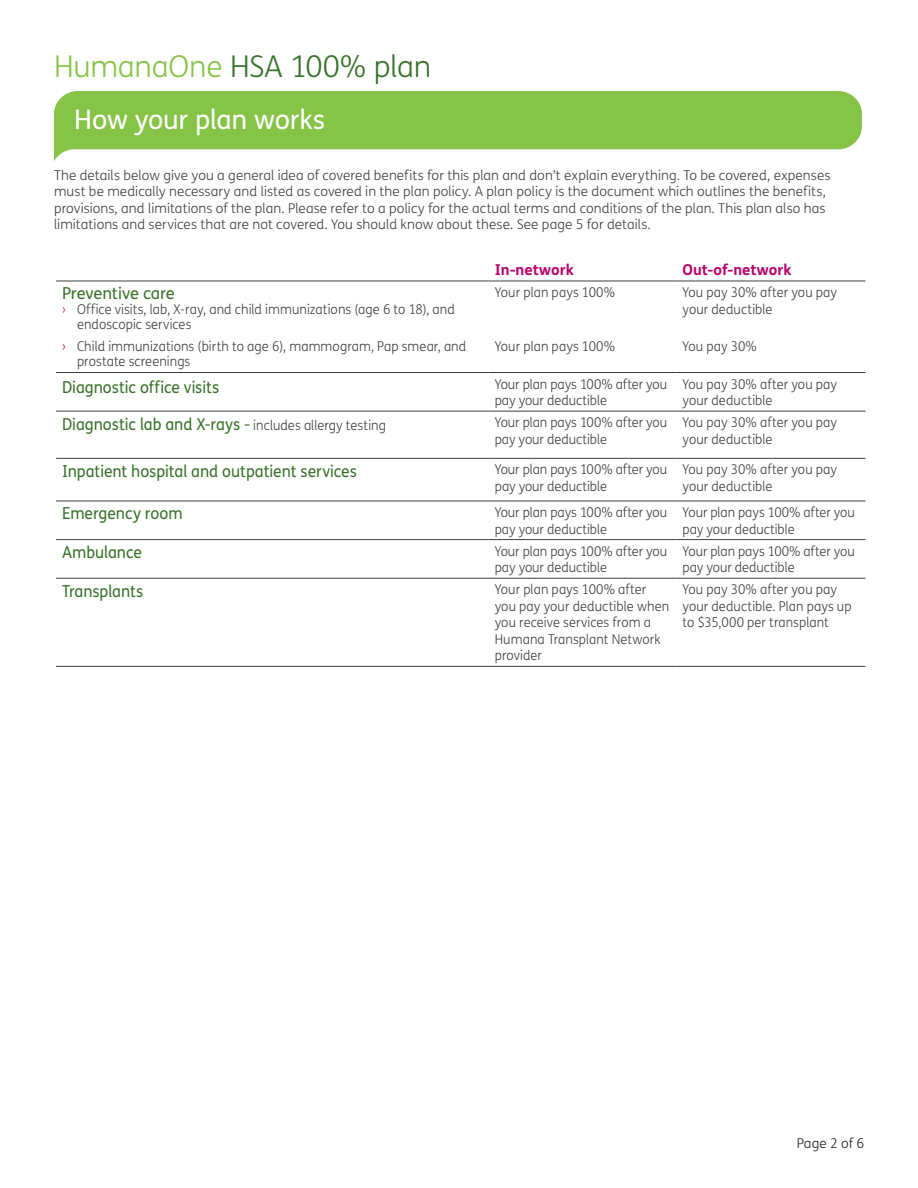
<style>
.page{position:relative;width:918px;height:1188px;background:#fff}
.page>*{position:absolute;margin:0;border:0;box-sizing:border-box;transform-origin:0 0}
.t1{font:300 30px "FS Humana";letter-spacing:-.01em;color:#387129}
.t2{font:27px "FS Humana";letter-spacing:-.01em;color:#fff}
.t3{font:16.5px "FS Humana";letter-spacing:-.005em;color:#387129;scale:.95 1}
.t4{font:16.5px "FS Humana";letter-spacing:-.005em;color:#387129}
.t5{font:700 15px "FS Humana";letter-spacing:.005em;color:#b7046c}
.t6{font:300 13.5px/16.5px "FS Humana";letter-spacing:.005em;color:#3e3e3f;scale:.95 1}
.t7{font:300 13.5px/16.5px "FS Humana";letter-spacing:.005em;color:#3e3e3f}
.t8{font:300 13.5px "FS Humana";letter-spacing:.005em;color:#231f20}
.s1{color:#85c447}
.s2{color:#b7046c}
.s3{font-weight:300;font-size:13.5px;color:#3e3e3f}
</style>
<div class="page">
<svg style="left:54px;top:91px;width:808px;height:70px;fill:#85c447"></svg>
<hr style="left:56px;top:458px;width:433px;height:1px;background:#3e3e3f">
<hr style="left:489px;top:458px;width:187px;height:1px;background:#3e3e3f">
<hr style="left:676px;top:458px;width:189px;height:1px;background:#3e3e3f">
<hr style="left:56px;top:501px;width:433px;height:1px;background:#3e3e3f">
<hr style="left:489px;top:501px;width:187px;height:1px;background:#3e3e3f">
<hr style="left:676px;top:501px;width:189px;height:1px;background:#3e3e3f">
<hr style="left:56px;top:539px;width:433px;height:1px;background:#3e3e3f">
<hr style="left:489px;top:539px;width:187px;height:1px;background:#3e3e3f">
<hr style="left:676px;top:539px;width:189px;height:1px;background:#3e3e3f">
<hr style="left:56px;top:578px;width:433px;height:1px;background:#3e3e3f">
<hr style="left:489px;top:578px;width:187px;height:1px;background:#3e3e3f">
<hr style="left:676px;top:578px;width:189px;height:1px;background:#3e3e3f">
<hr style="left:56px;top:666px;width:433px;height:1px;background:#3e3e3f">
<hr style="left:489px;top:666px;width:187px;height:1px;background:#3e3e3f">
<hr style="left:676px;top:666px;width:189px;height:1px;background:#3e3e3f">
<hr style="left:56px;top:281px;width:433px;height:1px;background:#3e3e3f">
<hr style="left:56px;top:372px;width:433px;height:1px;background:#3e3e3f">
<hr style="left:489px;top:281px;width:187px;height:1px;background:#3e3e3f">
<hr style="left:676px;top:281px;width:189px;height:1px;background:#3e3e3f">
<hr style="left:489px;top:372px;width:187px;height:1px;background:#3e3e3f">
<hr style="left:676px;top:372px;width:189px;height:1px;background:#3e3e3f">
<hr style="left:56px;top:411px;width:433px;height:1px;background:#3e3e3f">
<hr style="left:489px;top:411px;width:187px;height:1px;background:#3e3e3f">
<hr style="left:676px;top:411px;width:189px;height:1px;background:#3e3e3f">
<h1 class="t1" style="left:54px;top:46px;width:379px"><span class="s1">HumanaOne</span> HSA 100% plan</h1>
<h2 class="t2" style="left:74px;top:101px;width:252px">How your plan works</h2>
<p class="t7" style="left:54px;top:166px;width:778px">The details below give you a general idea of covered benefits for this plan and don’t explain everything. To be covered, expenses must be medically necessary and listed as covered in the plan policy. A plan policy is the document which outlines the benefits, provisions, and limitations of the plan. Please refer to a policy for the actual terms and conditions of the plan. This plan also has limitations and services that are not covered. You should know about these. See page 5 for details.</p>
<p class="t4" style="left:62px;top:282px;width:114px">Preventive care</p>
<p class="t6" style="left:77px;top:302px;width:399px;line-height:15px;text-indent:-15px"><span class="s2">›</span> Office visits, lab, X-ray, and child immunizations (age 6 to 18), and endoscopic services</p>
<p class="t5" style="left:495px;top:258px;width:80px">In-network</p>
<p class="t5" style="left:683px;top:258px;width:110px">Out-of-network</p>
<p class="t6" style="left:495px;top:284px;width:128px">Your plan pays 100%</p>
<p class="t6" style="left:683px;top:284px;width:164px">You pay 30% after you pay your deductible</p>
<p class="t6" style="left:77px;top:339px;width:411px;line-height:15px;text-indent:-15px"><span class="s2">›</span> Child immunizations (birth to age 6), mammogram, Pap smear, and prostate screenings</p>
<p class="t6" style="left:495px;top:338px;width:128px">Your plan pays 100%</p>
<p class="t6" style="left:683px;top:338px;width:80px">You pay 30%</p>
<p class="t3" style="left:62px;top:376px;width:167px">Diagnostic office visits</p>
<p class="t6" style="left:495px;top:375px;width:183px">Your plan pays 100% after you pay your deductible</p>
<p class="t6" style="left:682px;top:375px;width:164px">You pay 30% after you pay your deductible</p>
<p class="t3" style="left:62px;top:412px;width:343px">Diagnostic lab and X-rays - <span class="s3">includes allergy testing</span></p>
<p class="t6" style="left:495px;top:414px;width:183px">Your plan pays 100% after you pay your deductible</p>
<p class="t6" style="left:682px;top:414px;width:164px">You pay 30% after you pay your deductible</p>
<p class="t3" style="left:62px;top:460px;width:312px">Inpatient hospital and outpatient services</p>
<p class="t6" style="left:495px;top:461px;width:183px">Your plan pays 100% after you pay your deductible</p>
<p class="t6" style="left:683px;top:461px;width:164px">You pay 30% after you pay your deductible</p>
<p class="t3" style="left:62px;top:502px;width:128px">Emergency room</p>
<p class="t6" style="left:495px;top:504px;width:183px">Your plan pays 100% after you pay your deductible</p>
<p class="t6" style="left:682px;top:504px;width:183px">Your plan pays 100% after you pay your deductible</p>
<p class="t3" style="left:62px;top:541px;width:86px">Ambulance</p>
<p class="t6" style="left:495px;top:542px;width:183px">Your plan pays 100% after you pay your deductible</p>
<p class="t6" style="left:682px;top:542px;width:183px">Your plan pays 100% after you pay your deductible</p>
<p class="t3" style="left:62px;top:579px;width:87px">Transplants</p>
<p class="t6" style="left:495px;top:581px;width:185px">Your plan pays 100% after you pay your deductible when you receive services from a<br>Humana Transplant Network provider</p>
<p class="t6" style="left:682px;top:581px;width:180px">You pay 30% after you pay your deductible. Plan pays up to $35,000 per transplant</p>
<p class="t8" style="left:797px;top:1134px;width:69px">Page 2 of 6</p>
</div>
